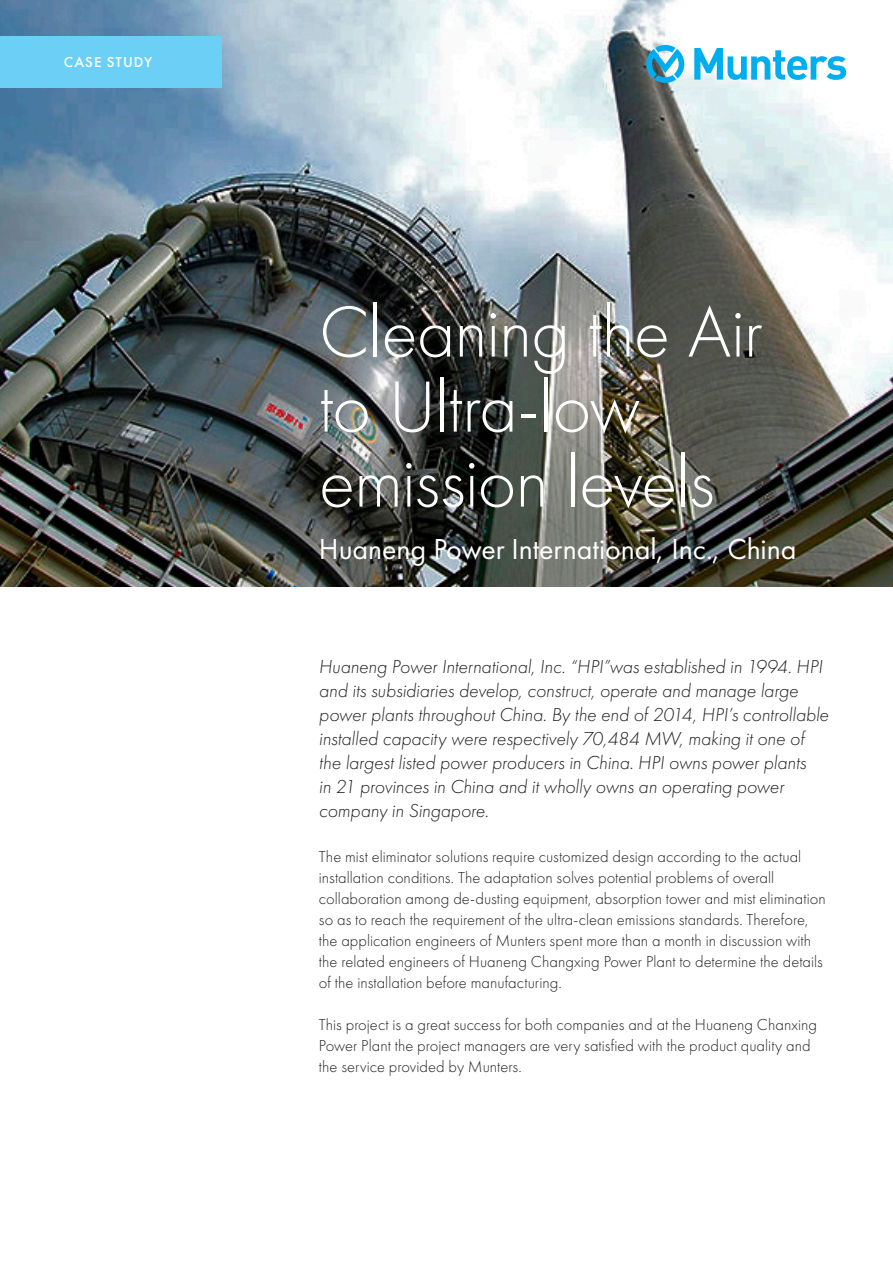
<style>
.page{position:relative;width:893px;height:1263px;background:#fff}
.page>*{position:absolute;margin:0;border:0;box-sizing:border-box;transform-origin:0 0}
.t1{font:75px/75px "Futura PT Light";letter-spacing:-.015em;color:#fff}
.t2{font:30px "Futura PT";letter-spacing:-.005em;color:#fff}
.t3{font:italic 19.5px/24px "Futura PT Light";letter-spacing:-.005em;color:#231f20}
.t4{font:16.5px/21px "Futura PT Light";color:#231f20}
.t5{font:15px "Futura PT Medium";letter-spacing:.07em;color:#fff}
</style>
<div class="page">
<img style="left:0;top:0;width:893px;height:586px">
<div style="left:0;top:36px;width:221px;height:51px;background:#6bcff6"></div>
<svg style="left:694px;top:48px;width:152px;height:32px"></svg>
<svg style="left:646px;top:45px;width:38px;height:38px"></svg>
<p class="t5" style="left:64px;top:53px;width:90px">CASE STUDY</p>
<h1 class="t1" style="left:319px;top:295px;width:446px">Cleaning the Air to Ultra-low emission levels</h1>
<h2 class="t2" style="left:319px;top:531px;width:479px">Huaneng Power International, Inc., China</h2>
<p class="t3" style="left:319px;top:655px;width:511px">Huaneng Power International, Inc. “HPI”was established in 1994. HPI and its subsidiaries develop, construct, operate and manage large power plants throughout China. By the end of 2014, HPI’s controllable installed capacity were respectively 70,484 MW, making it one of the largest listed power producers in China. HPI owns power plants<br>in 21 provinces in China and it wholly owns an operating power company in Singapore.</p>
<p class="t4" style="left:319px;top:846px;width:508px">The mist eliminator solutions require customized design according to the actual installation conditions. The adaptation solves potential problems of overall collaboration among de-dusting equipment, absorption tower and mist elimination so as to reach the requirement of the ultra-clean emissions standards. Therefore, the application engineers of Munters spent more than a month in discussion with the related engineers of Huaneng Changxing Power Plant to determine the details of the installation before manufacturing.</p>
<p class="t4" style="left:319px;top:1014px;width:500px">This project is a great success for both companies and at the Huaneng Chanxing<br>Power Plant the project managers are very satisfied with the product quality and the service provided by Munters.</p>
</div>
